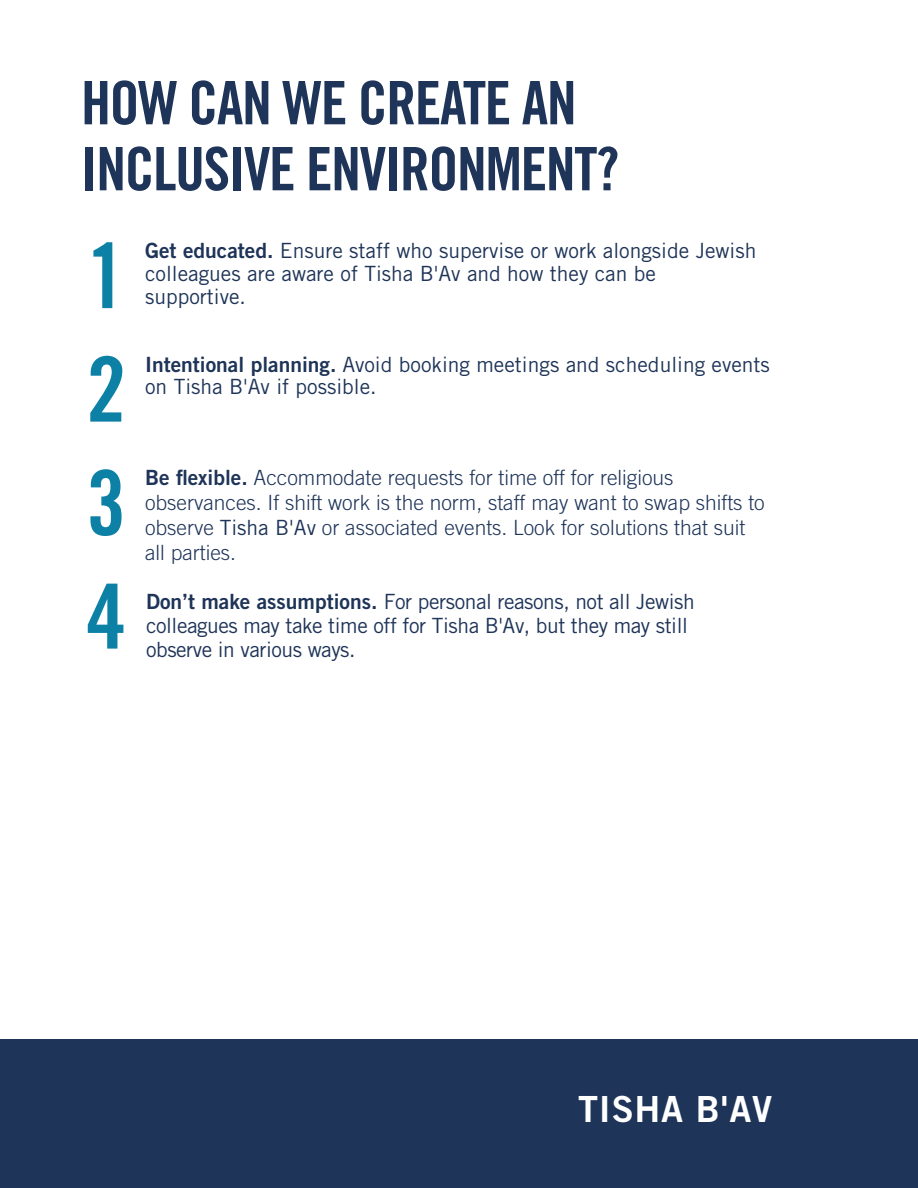
<style>
.page{position:relative;width:918px;height:1188px;background:#fff}
.page>*{position:absolute;margin:0;border:0;box-sizing:border-box;transform-origin:0 0}
.t1{font:90px "Trade Gothic LT Std Bd Cn 20";color:#0d81a5}
.t2{font:60px/66px "Trade Gothic LT Std Bd Cn 20";letter-spacing:-.025em;color:#1e3458}
.t3{font:36px "Trade Gothic LT Std Bd 2";letter-spacing:.02em;color:#fff}
.t4{font:21px/23px "Trade Gothic LT Std";color:#1e3458}
.t5{font:300 21px/24.9px "Trade Gothic LT Std";color:#1e3458}
.t6{font:21px/23.9px "Trade Gothic LT Std";letter-spacing:-.02em;color:#1e3458}
.s1{font-family:"Trade Gothic LT Std Bd 2"}
.s2{font-family:"Trade Gothic LT Std Bd 2";font-weight:400}
.s3{font-weight:400}
</style>
<div class="page">
<div style="left:0;top:1040px;width:918px;height:148px;background:#1e3458"></div>
<p class="t2" style="left:81px;top:69px;width:540px">HOW CAN WE CREATE AN<br>INCLUSIVE ENVIRONMENT?</p>
<p class="t1" style="left:86px;top:221px;width:41px">1</p>
<p class="t4" style="left:145px;top:239px;width:613px"><span class="s1">Get educated.</span> Ensure staff who supervise or work alongside Jewish colleagues are aware of Tisha B'Av and how they can be supportive.</p>
<p class="t1" style="left:86px;top:335px;width:41px">2</p>
<p class="t4" style="left:145px;top:353px;width:626px"><span class="s1">Intentional planning.</span> Avoid booking meetings and scheduling events on Tisha B'Av if possible.</p>
<p class="t1" style="left:86px;top:448px;width:41px">3</p>
<p class="t5" style="left:145px;top:465px;width:621px"><span class="s2">Be flexible.</span> Accommodate requests for time off for religious observances. If shift work is the norm, staff may want to swap shifts to observe <span class="s3">Tisha B'Av</span> or associated events. Look for solutions that suit all parties.</p>
<p class="t1" style="left:86px;top:562px;width:41px">4</p>
<p class="t6" style="left:146px;top:590px;width:550px"><span class="s1">Don’t make assumptions.</span> For personal reasons, not all Jewish colleagues may take time off for Tisha B'Av, but they may still observe in various ways.</p>
<p class="t3" style="left:578px;top:1087px;width:196px">TISHA B'AV</p>
</div>
